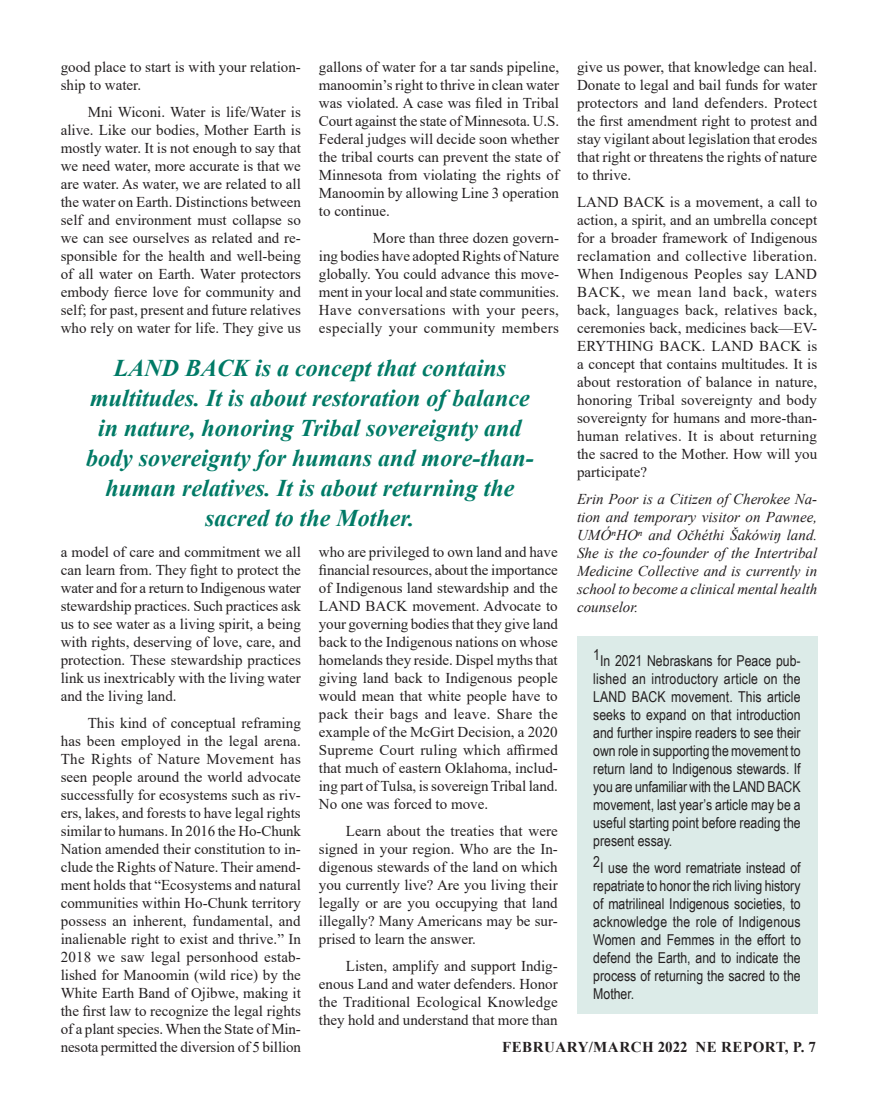
<style>
.page{position:relative;width:878px;height:1107px;background:#fff}
.page>*{position:absolute;margin:0;border:0;box-sizing:border-box;transform-origin:0 0}
.Body_text{font:italic 700 24px/30px "Times New Roman";color:#007a66;text-align:center}
.Body_text-2{font:15px/18px "Times New Roman";color:#231f20;text-align:justify}
.Body_text-3{font:15px/18px "Arial Narrow";color:#231f20;text-align:justify}
.Body_text-4{font:italic 15px/18px "Times New Roman";letter-spacing:-.005em;color:#231f20;text-align:justify}
.t1{font:700 15px "Times New Roman";letter-spacing:.035em;color:#231f20}
</style>
<div class="page">
<div style="left:577px;top:636px;width:240px;height:378px;background:#dcebe8"></div>
<p class="Body_text-2" style="left:61px;top:57px;width:241px">good place to start is with your relation&shy;ship to water.</p>
<p class="Body_text-2" style="left:61px;top:102px;width:242px;text-indent:27px">Mni Wiconi. Water is life/Water is alive. Like our bodies, Mother Earth is mostly water. It is not enough to say that we need water, more accurate is that we are water. As water, we are related to all the water on Earth. Distinctions between self and environment must collapse so we can see ourselves as related and re&shy;sponsible for the health and well-being of all water on Earth. Water protectors embody fierce love for community and self; for past, present and future relatives who rely on water for life. They give us</p>
<p class="Body_text-2" style="left:319px;top:57px;width:242px">gallons of water for a tar sands pipeline, manoomin’s right to thrive in clean water was violated. A case was filed in Tribal Court against the state of Minnesota. U.S.<br>Federal judges will decide soon whether the tribal courts can prevent the state of Minnesota from violating the rights of Manoomin by allowing Line 3 operation to continue.</p>
<p class="Body_text-2" style="left:319px;top:228px;width:242px;text-indent:54px">More than three dozen govern&shy;ing bodies have adopted Rights of Nature globally. You could advance this move&shy;ment in your local and state communities.<br>Have conversations with your peers, especially your community members</p>
<p class="Body_text-2" style="left:577px;top:57px;width:242px">give us power, that knowledge can heal.<br>Donate to legal and bail funds for water protectors and land defenders. Protect the first amendment right to protest and stay vigilant about legislation that erodes that right or threatens the rights of nature to thrive.</p>
<p class="Body_text-2" style="left:577px;top:192px;width:242px">LAND BACK is a movement, a call to action, a spirit, and an umbrella concept for a broader framework of Indigenous reclamation and collective liberation.<br>When Indigenous Peoples say LAND BACK, we mean land back, waters back, languages back, relatives back, ceremonies back, medicines back—EV-ERYTHING BACK. LAND BACK is a concept that contains multitudes. It is about restoration of balance in nature, honoring Tribal sovereignty and body sovereignty for humans and more-than&shy;human relatives. It is about returning the sacred to the Mother. How will you participate?</p>
<p class="Body_text-4" style="left:577px;top:489px;width:242px">Erin Poor is a Citizen of Cherokee Na&shy;tion and temporary visitor on Pawnee, UMÓⁿHOⁿ and Očhéthi Šakówiŋ land.<br>She is the co-founder of the Intertribal Medicine Collective and is currently in school to become a clinical mental health counselor.</p>
<p class="Body_text" style="left:86px;top:352px;width:449px">LAND BACK is a concept that contains multitudes. It is about restoration of balance in nature, honoring Tribal sovereignty and body sovereignty for humans and more-than&shy;human relatives. It is about returning the sacred to the Mother.</p>
<p class="Body_text-2" style="left:61px;top:543px;width:242px">a model of care and commitment we all can learn from. They fight to protect the water and for a return to Indigenous water stewardship practices. Such practices ask us to see water as a living spirit, a being with rights, deserving of love, care, and protection. These stewardship practices link us inextricably with the living water and the living land.</p>
<p class="Body_text-2" style="left:61px;top:714px;width:242px;text-indent:27px">This kind of conceptual reframing has been employed in the legal arena.<br>The Rights of Nature Movement has seen people around the world advocate successfully for ecosystems such as riv&shy;ers, lakes, and forests to have legal rights similar to humans. In 2016 the Ho-Chunk Nation amended their constitution to in&shy;clude the Rights of Nature. Their amend&shy;ment holds that “Ecosystems and natural communities within Ho-Chunk territory possess an inherent, fundamental, and inalienable right to exist and thrive.” In 2018 we saw legal personhood estab&shy;lished for Manoomin (wild rice) by the White Earth Band of Ojibwe, making it the first law to recognize the legal rights of a plant species. When the State of Min&shy;nesota permitted the diversion of 5 billion</p>
<p class="Body_text-2" style="left:319px;top:543px;width:240px">who are privileged to own land and have financial resources, about the importance of Indigenous land stewardship and the LAND BACK movement. Advocate to your governing bodies that they give land back to the Indigenous nations on whose homelands they reside. Dispel myths that giving land back to Indigenous people would mean that white people have to pack their bags and leave. Share the example of the McGirt Decision, a 2020<br>Supreme Court ruling which affirmed that much of eastern Oklahoma, includ&shy;ing part of Tulsa, is sovereign Tribal land.<br>No one was forced to move.</p>
<p class="Body_text-2" style="left:319px;top:822px;width:240px;text-indent:27px">Learn about the treaties that were signed in your region. Who are the In&shy;digenous stewards of the land on which you currently live? Are you living their legally or are you occupying that land illegally? Many Americans may be sur&shy;prised to learn the answer.</p>
<p class="Body_text-2" style="left:319px;top:957px;width:240px;text-indent:27px">Listen, amplify and support Indig&shy;enous Land and water defenders. Honor the Traditional Ecological Knowledge they hold and understand that more than</p>
<p class="Body_text-3" style="left:593px;top:651px;width:209px">1In 2021 Nebraskans for Peace pub&shy;lished an introductory article on the LAND BACK movement. This article seeks to expand on that introduction and further inspire readers to see their own role in supporting the movement to return land to Indigenous stewards. If you are unfamiliar with the LAND BACK movement, last year’s article may be a useful starting point before reading the present essay.</p>
<p class="Body_text-3" style="left:593px;top:858px;width:209px">2I use the word rematriate instead of repatriate to honor the rich living history of matrilineal Indigenous societies, to acknowledge the role of Indigenous Women and Femmes in the effort to defend the Earth, and to indicate the process of returning the sacred to the Mother.</p>
<p class="t1" style="left:502px;top:1036px;width:315px">FEBRUARY/MARCH 2022 NE REPORT, P. 7</p>
</div>
